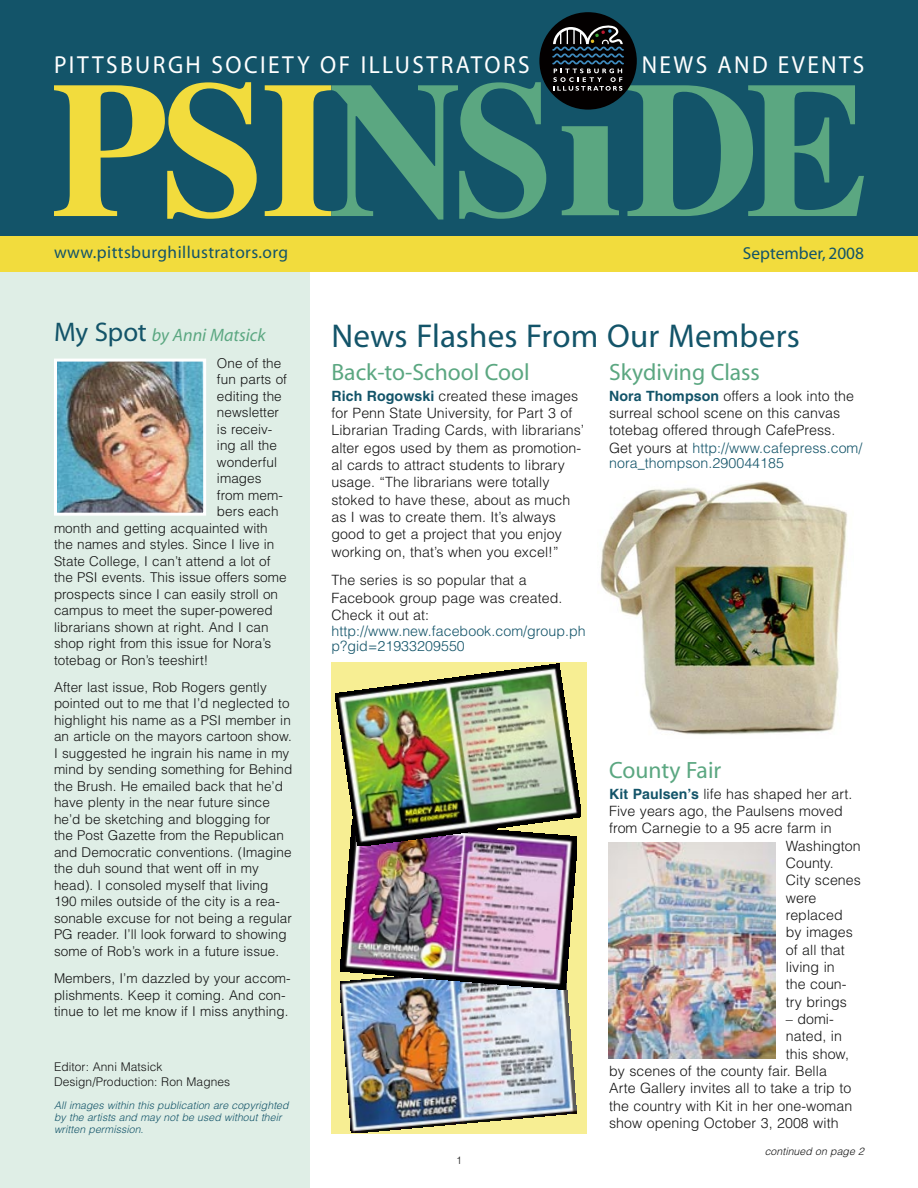
<style>
.page{position:relative;width:918px;height:1188px;background:#fff}
.page>*{position:absolute;margin:0;border:0;box-sizing:border-box;transform-origin:0 0}
.headline{font:33.15px "Myriad";letter-spacing:.005em;color:#135469}
.t1{font:24.75px "Myriad";letter-spacing:.105em;color:#fff;scale:.95 1}
.Subhead{font:23.7px "Myriad";color:#5ba781}
.mini_head{font:italic 18px "Myriad";color:#5ba781}
.t2{font:17.4px "Myriad";color:#135469}
.t3{font:17.25px "Myriad";letter-spacing:.025em;color:#135469}
.Body_copy{font:300 14.25px/17.4px "Helvetica";letter-spacing:.005em;color:#141414}
.Body_copy-2{font:300 14.25px/15.8px "Helvetica";letter-spacing:.005em;color:#135469}
.Body_copy-3{font:300 13.5px/16.5px "Helvetica";letter-spacing:.005em;color:#141414}
.Body_copy-4{font:300 12px/15px "Helvetica";letter-spacing:.005em;color:#141414}
.Body_copy-5{font:italic 300 10.5px/12px "Helvetica";letter-spacing:.005em;color:#135469}
.t4{font:italic 300 10.5px "Helvetica";letter-spacing:.005em;color:#141414}
.t5{font:300 10.5px "Helvetica";color:#141414}
.s1{font-style:normal;font-size:27px;color:#135469}
.s2{font-weight:700;color:#135469}
.s3{color:#135469}
</style>
<div class="page">
<div style="left:331px;top:663px;width:256px;height:471px;background:#f7ee93"></div>
<div style="left:0;top:258px;width:310px;height:930px;background:#dfeee6"></div>
<div style="left:0;top:203px;width:918px;height:68px;background:#f2dc3d"></div>
<div style="left:0;top:0;width:918px;height:236px;background:#135469"></div>
<svg style="left:54px;top:82px;width:277px;height:137px"></svg>
<svg style="left:331px;top:82px;width:533px;height:138px"></svg>
<svg style="left:562px;top:126px;width:57px;height:89px"></svg>
<div style="left:539px;top:12px;width:98px;height:98px;background:#030000;border-radius:50%"></div>
<svg style="left:552px;top:25px;width:72px;height:66px"></svg>
<img style="left:58px;top:363px;width:144px;height:149px">
<div style="left:54px;top:359px;width:152px;height:157px;border:3px solid #fff"></div>
<img style="left:340px;top:990px;width:236px;height:143px">
<img style="left:340px;top:846px;width:237px;height:144px">
<img style="left:335px;top:664px;width:246px;height:182px">
<img style="left:600px;top:481px;width:248px;height:254px">
<img style="left:609px;top:842px;width:166px;height:217px">
<p class="t1" style="left:54px;top:52px;width:502px">PITTSBURGH SOCIETY OF ILLUSTRATORS</p>
<p class="t1" style="left:642px;top:52px;width:236px">NEWS AND EVENTS</p>
<p class="t3" style="left:54px;top:244px;width:236px">www.pittsburghillustrators.org</p>
<p class="mini_head" style="left:54px;top:326px;width:213px"><span class="s1">My Spot</span> by Anni Matsick</p>
<p class="Body_copy-3" style="left:217px;top:354px;width:66px">One of the</p>
<p class="Body_copy-3" style="left:217px;top:371px;width:72px">fun parts of</p>
<p class="Body_copy-3" style="left:217px;top:387px;width:66px">editing the</p>
<p class="Body_copy-3" style="left:217px;top:404px;width:64px">newsletter</p>
<p class="Body_copy-3" style="left:217px;top:420px;width:57px">is receiv-</p>
<p class="Body_copy-3" style="left:217px;top:437px;width:61px">ing all the</p>
<p class="Body_copy-3" style="left:217px;top:453px;width:62px">wonderful</p>
<p class="Body_copy-3" style="left:217px;top:470px;width:46px">images</p>
<p class="Body_copy-3" style="left:217px;top:486px;width:67px">from mem-</p>
<p class="Body_copy-3" style="left:217px;top:503px;width:63px">bers each</p>
<p class="Body_copy-3" style="left:54px;top:519px;width:215px">month and getting acquainted with</p>
<p class="Body_copy-3" style="left:54px;top:536px;width:222px">the names and styles. Since I live in</p>
<p class="Body_copy-3" style="left:54px;top:552px;width:218px">State College, I can’t attend a lot of</p>
<p class="Body_copy-3" style="left:54px;top:569px;width:234px">the PSI events. This issue offers some</p>
<p class="Body_copy-3" style="left:54px;top:585px;width:226px">prospects since I can easily stroll on</p>
<p class="Body_copy-3" style="left:54px;top:602px;width:220px">campus to meet the super-powered</p>
<p class="Body_copy-3" style="left:54px;top:618px;width:216px">librarians shown at right. And I can</p>
<p class="Body_copy-3" style="left:54px;top:635px;width:219px">shop right from this issue for Nora’s</p>
<p class="Body_copy-3" style="left:54px;top:651px;width:156px">totebag or Ron’s teeshirt!</p>
<p class="Body_copy-3" style="left:54px;top:679px;width:240px">After last issue, Rob Rogers gently pointed out to me that I’d neglected to highlight his name as a PSI member in an article on the mayors cartoon show.<br>I suggested he ingrain his name in my mind by sending something for Behind the Brush. He emailed back that he’d have plenty in the near future since he’d be sketching and blogging for the Post Gazette from the Republican and Democratic conventions. (Imagine the duh sound that went off in my head). I consoled myself that living 190 miles outside of the city is a rea&shy;sonable excuse for not being a regular PG reader. I’ll look forward to showing some of Rob’s work in a future issue.</p>
<p class="Body_copy-3" style="left:54px;top:970px;width:238px">Members, I’m dazzled by your accom&shy;plishments. Keep it coming. And con&shy;tinue to let me know if I miss anything.</p>
<p class="Body_copy-4" style="left:54px;top:1059px;width:178px">Editor: Anni Matsick<br>Design/Production: Ron Magnes</p>
<p class="Body_copy-5" style="left:54px;top:1099px;width:236px">All images within this publication are copyrighted by the artists and may not be used without their written permission.</p>
<p class="t2" style="left:743px;top:245px;width:123px">September, 2008</p>
<p class="headline" style="left:331px;top:319px;width:470px">News Flashes From Our Members</p>
<p class="Subhead" style="left:331px;top:360px;width:200px">Back-to-School Cool</p>
<p class="Body_copy" style="left:331px;top:387px;width:254px"><span class="s2">Rich Rogowski</span> created these images for Penn State University, for Part 3 of Librarian Trading Cards, with librarians’ alter egos used by them as promotion&shy;al cards to attract students to library usage. “The librarians were totally stoked to have these, about as much as I was to create them. It’s always good to get a project that you enjoy working on, that’s when you excel!”</p>
<p class="Body_copy" style="left:331px;top:571px;width:232px">The series is so popular that a<br>Facebook group page was created.<br>Check it out at:</p>
<p class="Body_copy-2" style="left:331px;top:622px;width:256px">http://www.new.facebook.com/group.ph p?gid=21933209550</p>
<p class="Subhead" style="left:609px;top:360px;width:152px">Skydiving Class</p>
<p class="Body_copy" style="left:609px;top:387px;width:255px"><span class="s2">Nora Thompson</span> offers a look into the surreal school scene on this canvas totebag offered through CafePress.<br>Get yours at <span class="s3">http://www.cafepress.com/</span></p>
<p class="Body_copy-2" style="left:609px;top:455px;width:176px">nora_thompson.290044185</p>
<p class="t5" style="left:456px;top:1154px;width:7px">1</p>
<p class="Subhead" style="left:609px;top:758px;width:114px">County Fair</p>
<p class="Body_copy" style="left:609px;top:785px;width:245px"><span class="s2">Kit Paulsen’s</span> life has shaped her art.</p>
<p class="Body_copy" style="left:609px;top:802px;width:235px">Five years ago, the Paulsens moved</p>
<p class="Body_copy" style="left:609px;top:819px;width:224px">from Carnegie to a 95 acre farm in</p>
<p class="Body_copy" style="left:786px;top:837px;width:76px">Washington</p>
<p class="Body_copy" style="left:786px;top:854px;width:49px">County.</p>
<p class="Body_copy" style="left:786px;top:871px;width:77px">City scenes</p>
<p class="Body_copy" style="left:786px;top:889px;width:32px">were</p>
<p class="Body_copy" style="left:786px;top:906px;width:58px">replaced</p>
<p class="Body_copy" style="left:786px;top:923px;width:69px">by images</p>
<p class="Body_copy" style="left:786px;top:941px;width:61px">of all that</p>
<p class="Body_copy" style="left:786px;top:958px;width:51px">living in</p>
<p class="Body_copy" style="left:786px;top:975px;width:62px">the coun-</p>
<p class="Body_copy" style="left:786px;top:993px;width:63px">try brings</p>
<p class="Body_copy" style="left:786px;top:1010px;width:50px">– domi-</p>
<p class="Body_copy" style="left:786px;top:1027px;width:58px">nated, in</p>
<p class="Body_copy" style="left:786px;top:1044px;width:65px">this show,</p>
<p class="Body_copy" style="left:609px;top:1062px;width:219px">by scenes of the county fair. Bella</p>
<p class="Body_copy" style="left:609px;top:1079px;width:244px">Arte Gallery invites all to take a trip to</p>
<p class="Body_copy" style="left:609px;top:1096px;width:245px">the country with Kit in her one-woman</p>
<p class="Body_copy" style="left:609px;top:1114px;width:231px">show opening October 3, 2008 with</p>
<p class="t4" style="left:765px;top:1144px;width:101px">continued on page 2</p>
</div>
